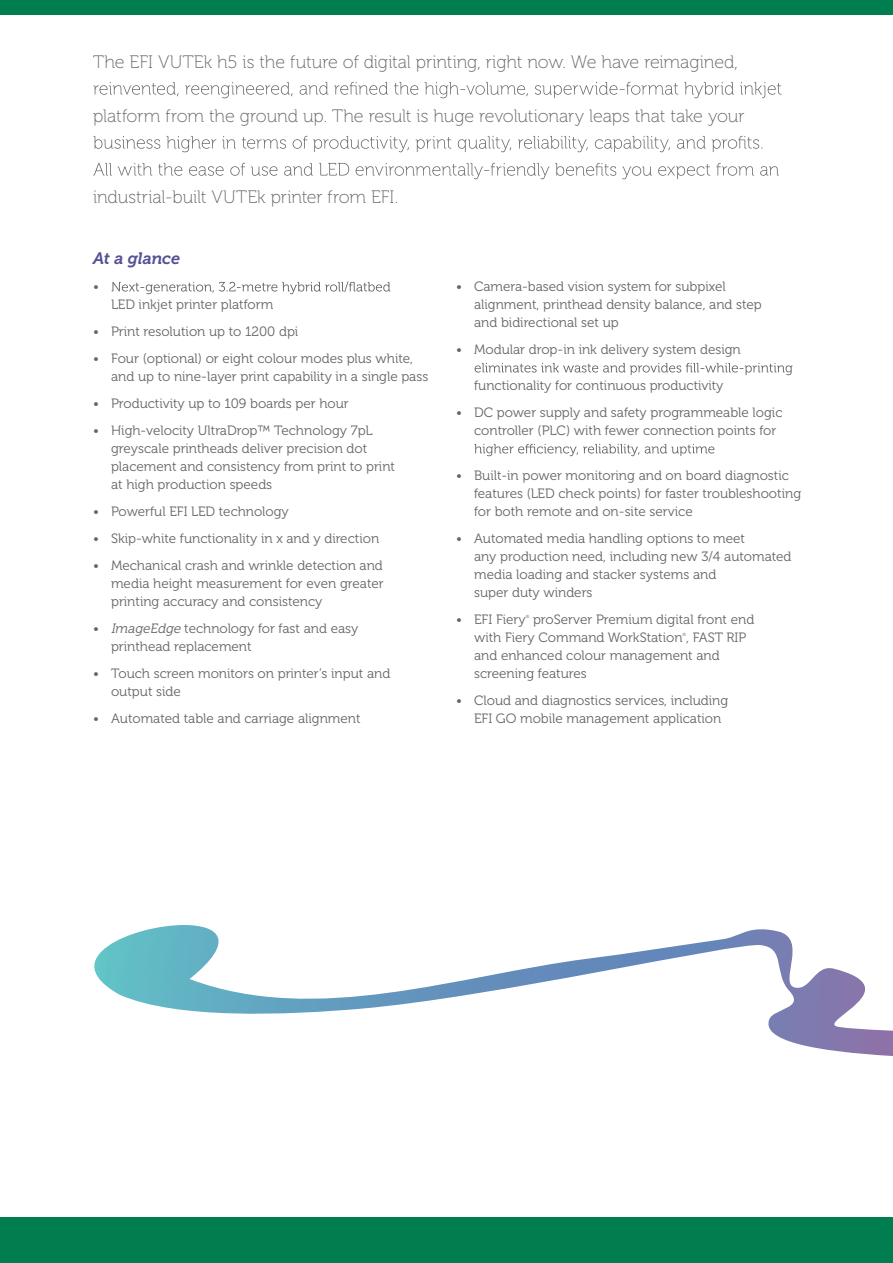
<style>
.page{position:relative;width:893px;height:1263px;background:#fff}
.page>*{position:absolute;margin:0;border:0;box-sizing:border-box;transform-origin:0 0}
.t1{font:18px "Museo 100";letter-spacing:-.005em;color:#636466}
.t2{font:italic 16.5px "Museo 700";letter-spacing:-.005em;color:#555195}
.t3{font:13.5px/18px "Museo 300";color:#636466}
.t4{font:4.5px "Museo 300";color:#636466}
.s1{font-style:italic}
</style>
<div class="page">
<svg style="left:93px;top:82px;width:688px;height:16px"></svg>
<svg style="left:93px;top:136px;width:669px;height:16px"></svg>
<svg style="left:93px;top:163px;width:686px;height:16px"></svg>
<svg style="left:112px;top:281px;width:278px;height:13px"></svg>
<svg style="left:475px;top:363px;width:317px;height:12px"></svg>
<svg style="left:474px;top:444px;width:240px;height:12px"></svg>
<svg style="left:94px;top:925px;width:799px;height:131px"></svg>
<div style="left:0;top:1218px;width:893px;height:45px;background:#007e4f"></div>
<div style="left:0;top:0;width:893px;height:15px;background:#007e4f"></div>
<h1 class="t1" style="left:93px;top:52px;width:646px">The EFI VUTEk h5 is the future of digital printing, right now. We have reimagined,</h1>
<h1 class="t1" style="left:93px;top:106px;width:653px">platform from the ground up. The result is huge revolutionary leaps that take your</h1>
<h1 class="t1" style="left:93px;top:187px;width:307px">industrial-built VUTEk printer from EFI.</h1>
<p class="t2" style="left:93px;top:249px;width:89px">At a glance</p>
<p class="t3" style="left:93px;top:278px;width:7px">•</p>
<p class="t3" style="left:111px;top:296px;width:164px">LED inkjet printer platform</p>
<p class="t3" style="left:93px;top:323px;width:207px">• Print resolution up to 1200 dpi</p>
<p class="t3" style="left:111px;top:350px;width:319px;text-indent:-18px">• Four (optional) or eight colour modes plus white, and up to nine-layer print capability in a single pass</p>
<p class="t3" style="left:93px;top:395px;width:257px">• Productivity up to 109 boards per hour</p>
<p class="t3" style="left:111px;top:422px;width:286px;text-indent:-18px">• High-velocity UltraDrop™ Technology 7pL greyscale printheads deliver precision dot placement and consistency from print to print at high production speeds</p>
<p class="t3" style="left:93px;top:503px;width:197px">• Powerful EFI LED technology</p>
<p class="t3" style="left:93px;top:530px;width:288px">• Skip-white functionality in x and y direction</p>
<p class="t3" style="left:111px;top:557px;width:274px;text-align:justify;text-indent:-18px">• Mechanical crash and wrinkle detection and media height measurement for even greater printing accuracy and consistency</p>
<p class="t3" style="left:111px;top:620px;width:249px;text-indent:-18px">• <span class="s1">ImageEdge</span>technology for fast and easy printhead replacement</p>
<p class="t3" style="left:111px;top:665px;width:281px;text-indent:-18px">• Touch screen monitors on printer’s input and output side</p>
<p class="t3" style="left:93px;top:710px;width:269px">• Automated table and carriage alignment</p>
<p class="t3" style="left:474px;top:278px;width:289px;text-indent:-18px">• Camera-based vision system for subpixel alignment, printhead density balance, and step and bidirectional set up</p>
<p class="t3" style="left:456px;top:341px;width:286px">• Modular drop-in ink delivery system design</p>
<p class="t3" style="left:474px;top:377px;width:251px">functionality for continuous productivity</p>
<p class="t3" style="left:474px;top:404px;width:310px;text-indent:-18px">• DC power supply and safety programmeable logic controller (PLC) with fewer connection points for</p>
<p class="t3" style="left:474px;top:467px;width:329px;text-indent:-18px">• Built-in power monitoring and on board diagnostic features (LED check points) for faster troubleshooting for both remote and on-site service</p>
<p class="t3" style="left:474px;top:530px;width:319px;text-indent:-18px">• Automated media handling options to meet<br>any production need, including new 3/4 automated media loading and stacker systems and<br>super duty winders</p>
<p class="t3" style="left:456px;top:611px;width:71px">• EFI Fiery</p>
<p class="t4" style="left:526px;top:614px;width:5px">®</p>
<p class="t3" style="left:474px;top:611px;width:282px;text-indent:59px">proServer Premium digital front end with Fiery Command WorkStation , FAST RIP</p>
<p class="t4" style="left:683px;top:632px;width:5px">®</p>
<p class="t3" style="left:474px;top:647px;width:247px">and enhanced colour management and screening features</p>
<p class="t3" style="left:474px;top:692px;width:256px;text-indent:-18px">• Cloud and diagnostics services, including<br>EFI GO mobile management application</p>
</div>
